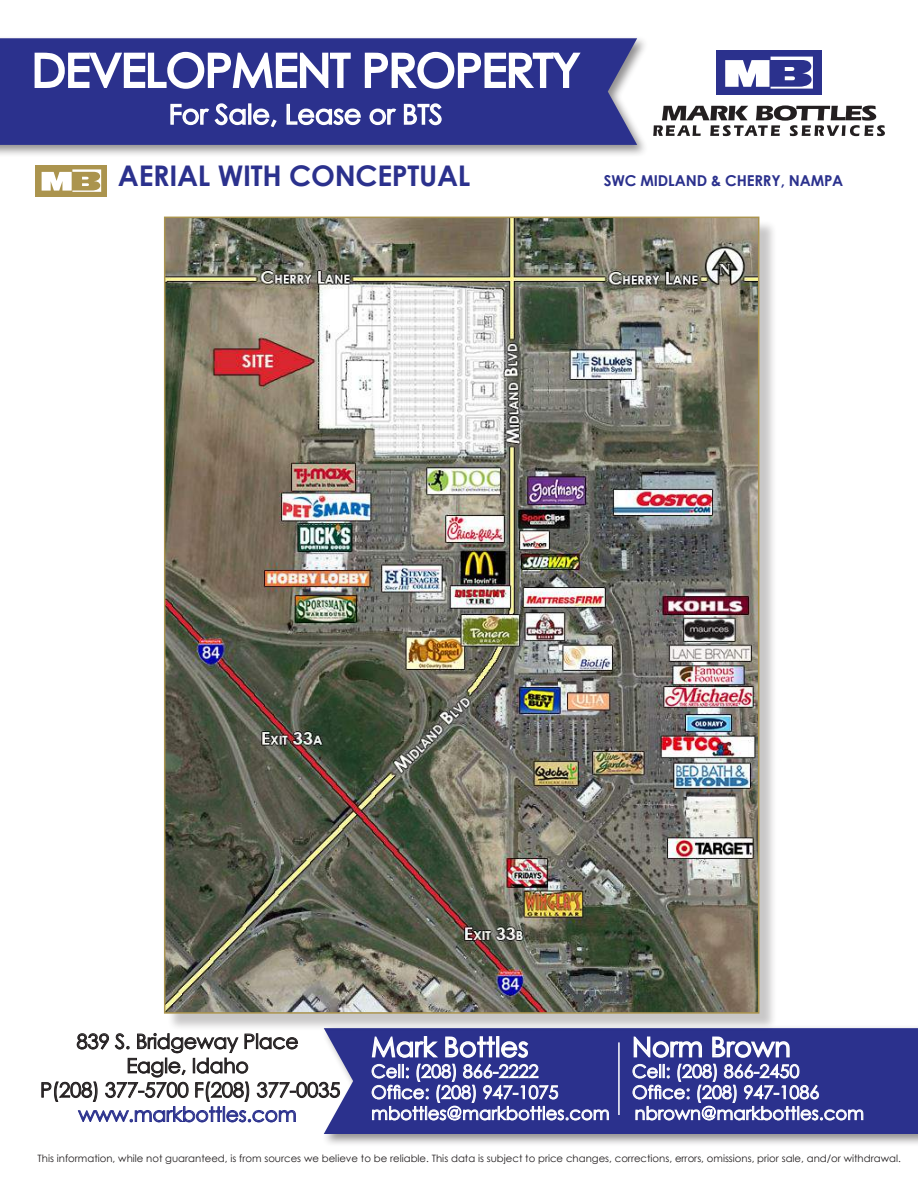
<style>
.page{position:relative;width:918px;height:1188px;background:#fff}
.page>*{position:absolute;margin:0;border:0;box-sizing:border-box;transform-origin:0 0}
.t1{font:45px "Century Gothic";color:#fff}
.t2{font:700 28.5px "Century Gothic";letter-spacing:-.01em;color:#2b318d}
.t3{font:27px "Century Gothic";color:#fff}
.t4{font:20.25px/24.3px "Century Gothic";letter-spacing:-.01em;color:#231f20;text-align:center}
.t5{font:20.25px "Century Gothic";letter-spacing:-.01em;color:#2b318d}
.t6{font:18px "Century Gothic";color:#fff}
.t7{font:700 15px "Century Gothic";letter-spacing:-.01em;color:#2b318d}
.t8{font:10.2px "Century Gothic";color:#231f20}
</style>
<div class="page">
<div style="left:716px;top:50px;width:106px;height:45px;background:#2b318d"></div>
<svg style="left:653px;top:105px;width:232px;height:31px"></svg>
<svg style="left:725px;top:57px;width:88px;height:32px"></svg>
<div style="left:0;top:35px;width:649px;height:123px;background:#231f20;opacity:.5"></div>
<div style="left:0;top:38px;width:637px;height:107px;background:#2b318d"></div>
<svg style="left:41px;top:1033px;width:280px;height:90px"></svg>
<svg style="left:33px;top:50px;width:319px;height:40px"></svg>
<svg style="left:363px;top:50px;width:220px;height:40px"></svg>
<svg style="left:170px;top:102px;width:76px;height:24px;background:#6d71b0"></svg>
<div style="left:248px;top:103px;width:3px;height:22px;border:2px solid #fff"></div>
<svg style="left:252px;top:108px;width:26px;height:20px"></svg>
<svg style="left:286px;top:103px;width:76px;height:23px"></svg>
<svg style="left:369px;top:108px;width:28px;height:18px"></svg>
<svg style="left:403px;top:102px;width:40px;height:24px"></svg>
<div style="left:321px;top:1025px;width:597px;height:122px;background:#231f20;opacity:.5"></div>
<svg style="left:324px;top:1028px;width:594px;height:106px;background:#393f94"></svg>
<svg style="left:371px;top:1035px;width:238px;height:86px;background:#585da5"></svg>
<svg style="left:632px;top:1035px;width:232px;height:86px;background:#585da5"></svg>
<hr style="left:618px;top:1042px;width:2px;height:73px;background:#fff">
<div style="left:36px;top:165px;width:71px;height:31px;background:#ab944e"></div>
<svg style="left:42px;top:169px;width:59px;height:23px"></svg>
<div style="left:167px;top:219px;width:610px;height:813px;background:#231f20;opacity:.25"></div>
<img style="left:167px;top:220px;width:589px;height:791px">
<h1 class="t1" style="left:32px;top:39px;width:549px">DEVELOPMENT PROPERTY</h1>
<h3 class="t3" style="left:169px;top:95px;width:275px">For Sale, Lease or BTS</h3>
<h2 class="t2" style="left:118px;top:154px;width:354px">AERIAL WITH CONCEPTUAL</h2>
<h3 class="t7" style="left:604px;top:170px;width:241px">SWC MIDLAND &amp; CHERRY, NAMPA</h3>
<h3 class="t4" style="left:40px;top:1029px;width:302px">839 S. Bridgeway Place<br>Eagle, Idaho<br>P(208) 377-5700 F(208) 377-0035</h3>
<h3 class="t5" style="left:78px;top:1100px;width:220px">www.markbottles.com</h3>
<h3 class="t3" style="left:371px;top:1028px;width:159px">Mark Bottles</h3>
<h3 class="t3" style="left:632px;top:1028px;width:160px">Norm Brown</h3>
<h3 class="t6" style="left:371px;top:1059px;width:169px">Cell: (208) 866-2222</h3>
<h3 class="t6" style="left:632px;top:1059px;width:169px">Cell: (208) 866-2450</h3>
<h3 class="t6" style="left:371px;top:1080px;width:189px">Office: (208) 947-1075</h3>
<h3 class="t6" style="left:632px;top:1080px;width:189px">Office: (208) 947-1086</h3>
<h3 class="t6" style="left:371px;top:1101px;width:240px">mbottles@markbottles.com</h3>
<h3 class="t6" style="left:635px;top:1101px;width:231px">nbrown@markbottles.com</h3>
<p class="t8" style="left:38px;top:1151px;width:865px">This information, while not guaranteed, is from sources we believe to be reliable. This data is subject to price changes, corrections, errors, omissions, prior sale, and/or withdrawal.</p>
</div>
